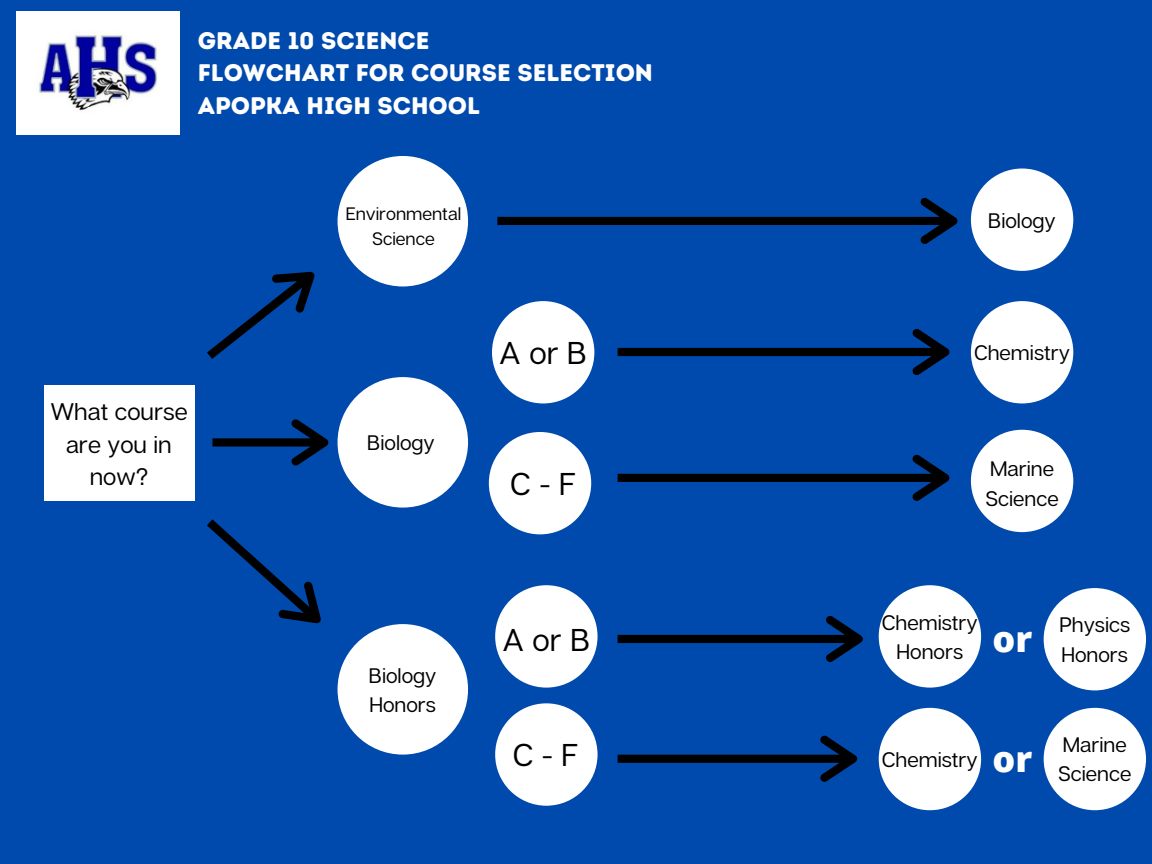
<style>
.page{position:relative;width:1152px;height:864px;background:#004aad}
.page>*{position:absolute;margin:0;border:0;box-sizing:border-box;transform-origin:0 0}
.t1{font:800 36px "Open Sans";color:#fff}
.t2{font:31.5px "Articulat CF";letter-spacing:.275em;color:#000}
.t3{font:24px "Intro Rust Base";color:#fff}
.t4{font:24px/32.7px "Articulat CF";color:#000;text-align:center}
.t5{font:21px "Articulat CF";color:#000}
.t6{font:18px "Articulat CF";color:#000}
</style>
<div class="page">
<img style="left:16px;top:12px;width:164px;height:122px">
<div style="left:44px;top:385px;width:151px;height:115px;background:#fff"></div>
<svg style="left:207px;top:271px;width:108px;height:88px"></svg>
<svg style="left:212px;top:419px;width:116px;height:47px"></svg>
<div style="left:338px;top:624px;width:130px;height:131px;background:#fff;border-radius:50%"></div>
<div style="left:338px;top:156px;width:130px;height:130px;background:#fff;border-radius:50%"></div>
<div style="left:338px;top:377px;width:130px;height:131px;background:#fff;border-radius:50%"></div>
<div style="left:971px;top:169px;width:102px;height:102px;background:#fff;border-radius:50%"></div>
<div style="left:971px;top:430px;width:102px;height:102px;background:#fff;border-radius:50%"></div>
<div style="left:879px;top:585px;width:102px;height:103px;background:#fff;border-radius:50%"></div>
<div style="left:1044px;top:708px;width:102px;height:102px;background:#fff;border-radius:50%"></div>
<svg style="left:497px;top:197px;width:460px;height:47px"></svg>
<div style="left:492px;top:301px;width:102px;height:102px;background:#fff;border-radius:50%"></div>
<div style="left:489px;top:432px;width:102px;height:102px;background:#fff;border-radius:50%"></div>
<div style="left:495px;top:585px;width:103px;height:103px;background:#fff;border-radius:50%"></div>
<div style="left:495px;top:703px;width:103px;height:103px;background:#fff;border-radius:50%"></div>
<svg style="left:618px;top:329px;width:331px;height:46px"></svg>
<svg style="left:207px;top:519px;width:114px;height:105px"></svg>
<div style="left:971px;top:301px;width:102px;height:102px;background:#fff;border-radius:50%"></div>
<svg style="left:618px;top:454px;width:331px;height:47px"></svg>
<svg style="left:618px;top:615px;width:245px;height:47px"></svg>
<svg style="left:618px;top:735px;width:239px;height:47px"></svg>
<div style="left:1044px;top:588px;width:102px;height:102px;background:#fff;border-radius:50%"></div>
<div style="left:879px;top:708px;width:102px;height:102px;background:#fff;border-radius:50%"></div>
<p class="t3" style="left:198px;top:26px;width:233px">GRADE 10 SCIENCE</p>
<p class="t3" style="left:198px;top:58px;width:457px">FLOWCHART FOR COURSE SELECTION</p>
<p class="t3" style="left:198px;top:91px;width:284px">APOPKA HIGH SCHOOL</p>
<p class="t6" style="left:346px;top:202px;width:117px">Environmental</p>
<p class="t6" style="left:372px;top:227px;width:64px">Science</p>
<p class="t4" style="left:50px;top:395px;width:139px">What course are you in now?</p>
<p class="t5" style="left:367px;top:430px;width:69px">Biology</p>
<p class="t2" style="left:499px;top:333px;width:89px">AorB</p>
<p class="t2" style="left:510px;top:464px;width:67px">C-F</p>
<p class="t5" style="left:369px;top:662px;width:69px">Biology</p>
<p class="t5" style="left:369px;top:691px;width:68px">Honors</p>
<p class="t2" style="left:502px;top:620px;width:89px">AorB</p>
<p class="t2" style="left:513px;top:735px;width:67px">C-F</p>
<p class="t5" style="left:988px;top:207px;width:69px">Biology</p>
<p class="t5" style="left:974px;top:340px;width:97px">Chemistry</p>
<p class="t5" style="left:990px;top:456px;width:65px">Marine</p>
<p class="t5" style="left:985px;top:485px;width:75px">Science</p>
<p class="t5" style="left:882px;top:609px;width:97px">Chemistry</p>
<p class="t5" style="left:897px;top:638px;width:68px">Honors</p>
<p class="t1" style="left:993px;top:613px;width:41px">or</p>
<p class="t5" style="left:1059px;top:612px;width:72px">Physics</p>
<p class="t5" style="left:1062px;top:641px;width:68px">Honors</p>
<p class="t5" style="left:882px;top:746px;width:97px">Chemistry</p>
<p class="t1" style="left:993px;top:734px;width:41px">or</p>
<p class="t5" style="left:1063px;top:732px;width:65px">Marine</p>
<p class="t5" style="left:1058px;top:761px;width:75px">Science</p>
</div>
